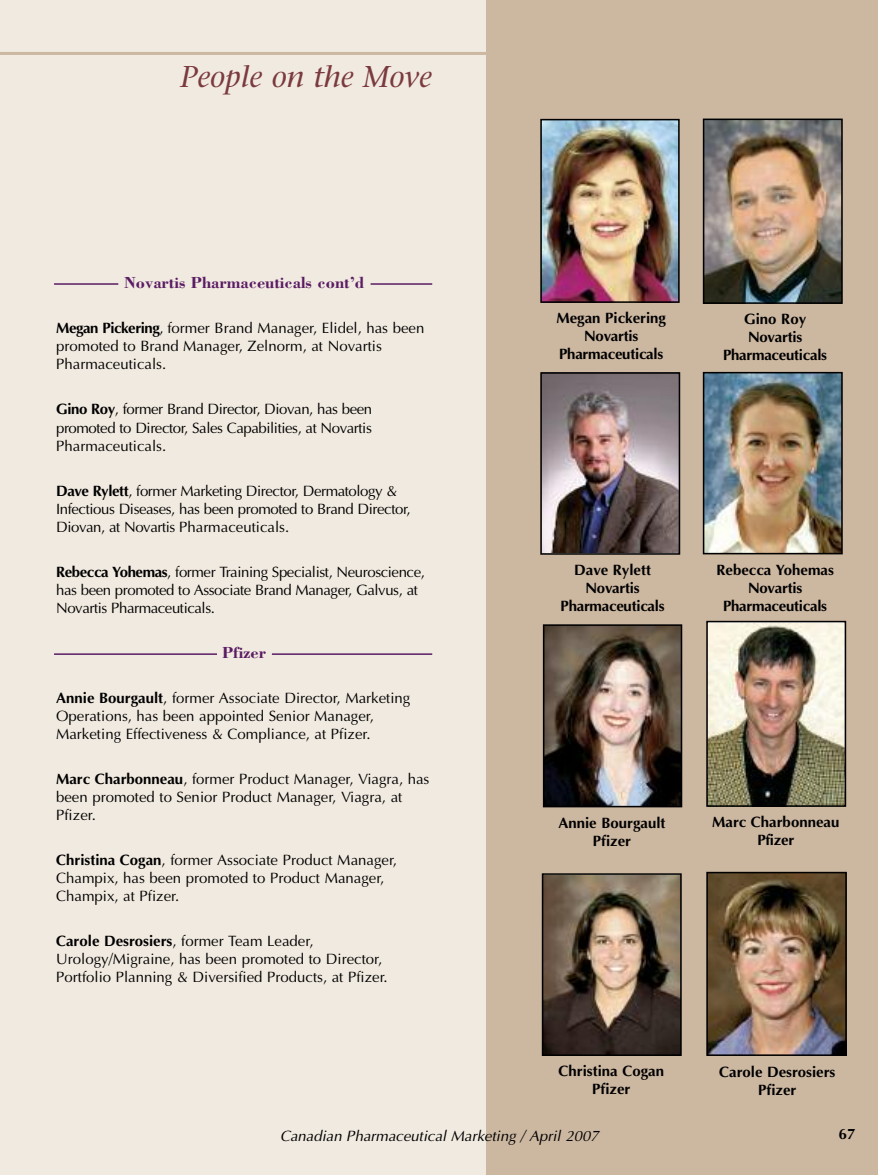
<style>
.page{position:relative;width:878px;height:1175px;background:#fff}
.page>*{position:absolute;margin:0;border:0;box-sizing:border-box;transform-origin:0 0}
.t1{font:italic 30px "Stone Serif";color:#7a3a3e}
.t2{font:700 16.5px "Bodoni";color:#5a1c64}
.t3{font:15px/18px "Optima";color:#000}
.t4{font:15px/18px "Optima";letter-spacing:-.03em;color:#000}
.t5{font:700 15px/18px "Optima";color:#000;text-align:center}
.t6{font:italic 15px "Optima";color:#000}
.s1{font-weight:700}
</style>
<div class="page">
<div style="left:0;top:0;width:501px;height:1174px;background:#f1eae0"></div>
<div style="left:486px;top:0;width:392px;height:1174px;background:#ccb7a1"></div>
<img style="left:709px;top:624px;width:134px;height:180px">
<div style="left:706px;top:621px;width:140px;height:186px;border:2px solid #000"></div>
<hr style="left:0;top:52px;width:498px;height:3px;background:#ccb7a1">
<img style="left:705px;top:375px;width:134px;height:176px">
<div style="left:702px;top:372px;width:140px;height:182px;border:2px solid #000"></div>
<img style="left:546px;top:627px;width:133px;height:177px">
<div style="left:543px;top:624px;width:139px;height:183px;border:2px solid #000"></div>
<img style="left:545px;top:876px;width:133px;height:177px">
<div style="left:542px;top:873px;width:139px;height:183px;border:2px solid #000"></div>
<hr style="left:54px;top:283px;width:64px;height:2px;background:#5a1c64">
<hr style="left:370px;top:283px;width:62px;height:2px;background:#5a1c64">
<img style="left:543px;top:122px;width:133px;height:178px">
<div style="left:540px;top:119px;width:139px;height:184px;border:2px solid #000"></div>
<img style="left:543px;top:375px;width:134px;height:176px">
<div style="left:540px;top:372px;width:140px;height:182px;border:2px solid #000"></div>
<img style="left:705px;top:122px;width:134px;height:179px">
<div style="left:702px;top:119px;width:140px;height:185px;border:2px solid #000"></div>
<hr style="left:54px;top:653px;width:163px;height:2px;background:#5a1c64">
<hr style="left:272px;top:653px;width:160px;height:2px;background:#5a1c64">
<img style="left:709px;top:874px;width:134px;height:179px">
<div style="left:706px;top:871px;width:140px;height:185px;border:2px solid #000"></div>
<h1 class="t1" style="left:180px;top:65px;width:253px">People on the Move</h1>
<p class="t2" style="left:124px;top:273px;width:242px">Novartis Pharmaceuticals cont’d</p>
<p class="t3" style="left:56px;top:319px;width:370px"><span class="s1">Megan Pickering</span>, former Brand Manager, Elidel, has been promoted to Brand Manager, Zelnorm, at Novartis<br>Pharmaceuticals.</p>
<p class="t3" style="left:56px;top:400px;width:317px;text-align:justify"><span class="s1">Gino Roy</span>, former Brand Director, Diovan, has been promoted to Director, Sales Capabilities, at Novartis Pharmaceuticals.</p>
<p class="t4" style="left:56px;top:481px;width:356px"><span class="s1">Dave Rylett</span>, former Marketing Director, Dermatology &amp;<br>Infectious Diseases, has been promoted to Brand Director,<br>Diovan, at Novartis Pharmaceuticals.</p>
<p class="t4" style="left:56px;top:562px;width:370px"><span class="s1">Rebecca Yohemas</span>, former Training Specialist, Neuroscience, has been promoted to Associate Brand Manager, Galvus, at<br>Novartis Pharmaceuticals.</p>
<p class="t2" style="left:222px;top:642px;width:45px">Pfizer</p>
<p class="t3" style="left:56px;top:688px;width:356px"><span class="s1">Annie Bourgault</span>, former Associate Director, Marketing<br>Operations, has been appointed Senior Manager,<br>Marketing Effectiveness &amp; Compliance, at Pfizer.</p>
<p class="t3" style="left:56px;top:769px;width:375px"><span class="s1">Marc Charbonneau</span>, former Product Manager, Viagra, has been promoted to Senior Product Manager, Viagra, at<br>Pfizer.</p>
<p class="t3" style="left:56px;top:850px;width:342px"><span class="s1">Christina Cogan</span>, former Associate Product Manager,<br>Champix, has been promoted to Product Manager,<br>Champix, at Pfizer.</p>
<p class="t3" style="left:56px;top:931px;width:333px"><span class="s1">Carole Desrosiers</span>, former Team Leader,<br>Urology/Migraine, has been promoted to Director,<br>Portfolio Planning &amp; Diversified Products, at Pfizer.</p>
<p class="t5" style="left:556px;top:309px;width:111px">Megan Pickering<br>Novartis<br>Pharmaceuticals</p>
<p class="t5" style="left:723px;top:310px;width:105px">Gino Roy<br>Novartis<br>Pharmaceuticals</p>
<p class="t5" style="left:560px;top:561px;width:106px">Dave Rylett<br>Novartis<br>Pharmaceuticals</p>
<p class="t5" style="left:716px;top:560px;width:119px">Rebecca Yohemas<br>Novartis<br>Pharmaceuticals</p>
<p class="t5" style="left:558px;top:813px;width:109px">Annie Bourgault<br>Pfizer</p>
<p class="t5" style="left:712px;top:813px;width:129px">Marc Charbonneau<br>Pfizer</p>
<p class="t5" style="left:558px;top:1062px;width:107px">Christina Cogan<br>Pfizer</p>
<p class="t5" style="left:719px;top:1062px;width:118px">Carole Desrosiers<br>Pfizer</p>
<p class="t6" style="left:280px;top:1126px;width:320px">Canadian Pharmaceutical Marketing / April 2007</p>
<p class="t5" style="left:819px;top:1125px;width:38px">67 67</p>
</div>
